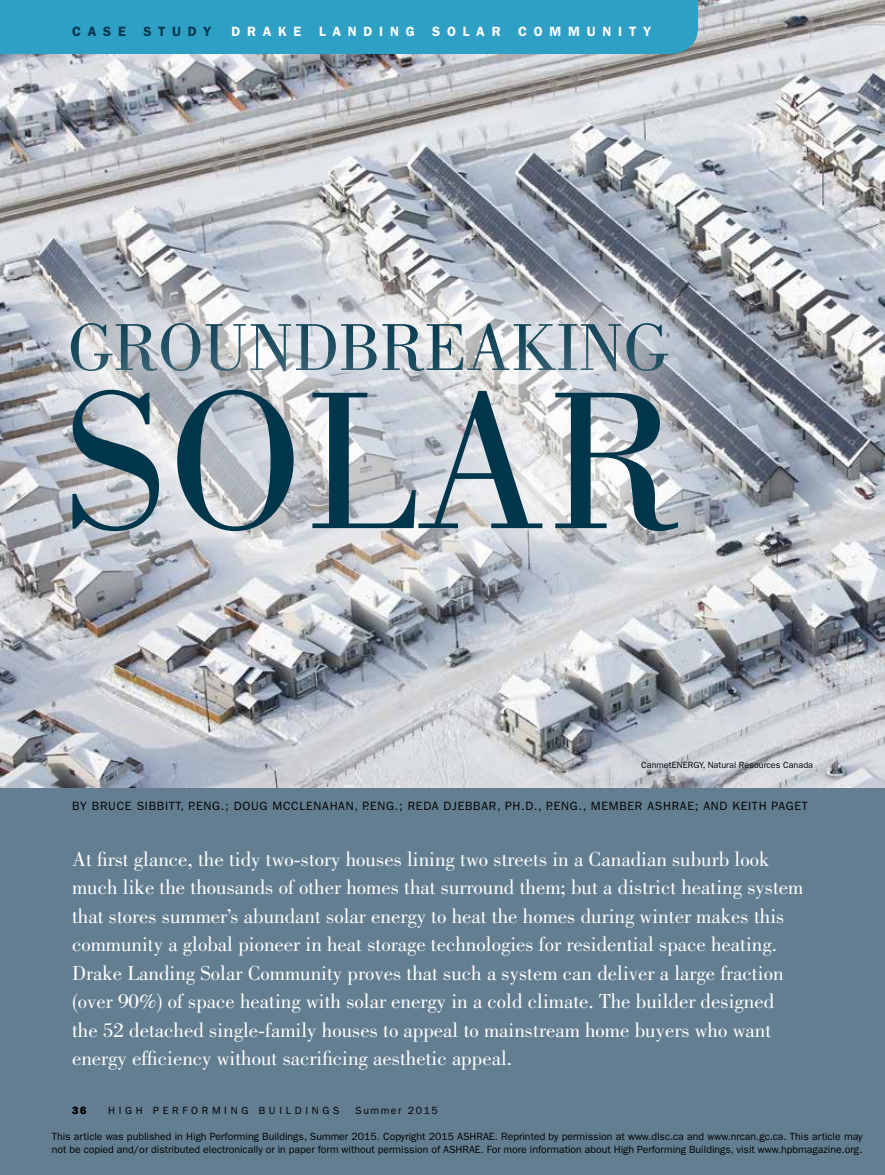
<style>
.page{position:relative;width:885px;height:1175px;background:#fff}
.page>*{position:absolute;margin:0;border:0;box-sizing:border-box;transform-origin:0 0}
.t1{font:202.5px "Bodoni Std";color:#00364c}
.t2{font:68.55px "Bodoni Std";letter-spacing:-.01em;color:#00364c}
.t3{font:21px/28.5px "Bodoni Std";color:#fff}
.t4{font:600 13.5px "ITC Franklin Gothic Std";letter-spacing:.5em;color:#fff}
.t5{font:600 13.5px "ITC Franklin Gothic Std";letter-spacing:.5em;color:#00364c}
.t6{font:12px "ITC Franklin Gothic Std";letter-spacing:.06em;color:#000}
.t7{font:10.5px/12.6px "ITC Franklin Gothic Std";color:#000}
.t8{font:10.5px "ITC Franklin Gothic Std";letter-spacing:.35em;color:#000}
.t9{font:10.5px "ITC Franklin Gothic Std";letter-spacing:.15em;color:#000}
.t10{font:600 10.5px "ITC Franklin Gothic Std";color:#000}
.t11{font:9px "ITC Franklin Gothic Std";color:#000}
</style>
<div class="page">
<div style="left:0;top:787px;width:884px;height:387px;background:#637e91"></div>
<img style="left:0;top:0;width:884px;height:787px">
<div style="left:0;top:0;width:698px;height:54px;background:#2e9fc5"></div>
<svg style="left:8px;top:248px;width:717px;height:24px;background:#a8aeb7"></svg>
<svg style="left:0;top:272px;width:794px;height:394px;background:#bfc2c8"></svg>
<p class="t5" style="left:72px;top:24px;width:55px">CASE</p>
<p class="t5" style="left:143px;top:24px;width:69px">STUDY</p>
<p class="t4" style="left:231px;top:24px;width:71px">DRAKE</p>
<p class="t4" style="left:319px;top:24px;width:97px">LANDING</p>
<p class="t4" style="left:432px;top:24px;width:70px">SOLAR</p>
<p class="t4" style="left:518px;top:24px;width:134px">COMMUNITY</p>
<h2 class="t2" style="left:68px;top:309px;width:602px">GROUNDBREAKING</h2>
<h1 class="t1" style="left:64px;top:348px;width:619px">SOLAR</h1>
<p class="t11" style="left:641px;top:760px;width:173px">CanmetENERGY, Natural Resources Canada</p>
<p class="t6" style="left:72px;top:799px;width:737px">BY BRUCE SIBBITT, P.ENG.; DOUG MCCLENAHAN, P.ENG.; REDA DJEBBAR, PH.D., P.ENG., MEMBER ASHRAE; AND KEITH PAGET</p>
<p class="t3" style="left:72px;top:845px;width:732px">At first glance, the tidy two-story houses lining two streets in a Canadian suburb look much like the thousands of other homes that surround them; but a district heating system that stores summer’s abundant solar energy to heat the homes during winter makes this community a global pioneer in heat storage technologies for residential space heating.<br>Drake Landing Solar Community proves that such a system can deliver a large fraction (over 90%) of space heating with solar energy in a cold climate. The builder designed the 52 detached single-family houses to appeal to mainstream home buyers who want energy efficiency without sacrificing aesthetic appeal.</p>
<p class="t10" style="left:72px;top:1104px;width:16px">36</p>
<p class="t8" style="left:108px;top:1104px;width:233px">HIGH PERFORMING BUILDINGS</p>
<p class="t9" style="left:355px;top:1104px;width:84px">Summer 2015</p>
<p class="t7" style="left:52px;top:1130px;width:812px">This article was published in High Performing Buildings, Summer 2015. Copyright 2015 ASHRAE. Reprinted by permission at www.dlsc.ca and www.nrcan.gc.ca. This article may not be copied and/or distributed electronically or in paper form without permission of ASHRAE. For more information about High Performing Buildings, visit www.hpbmagazine.org.</p>
</div>
